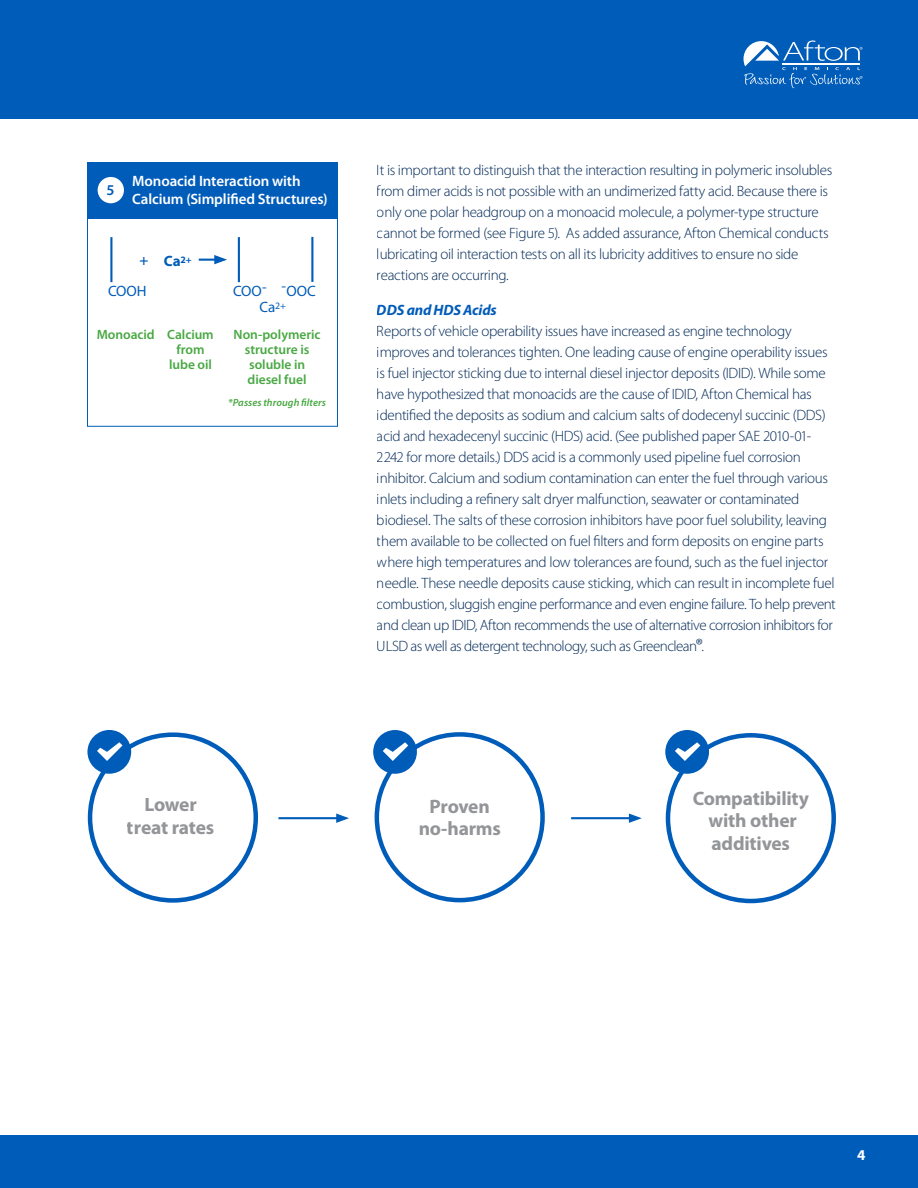
<style>
.page{position:relative;width:918px;height:1188px;background:#fff}
.page>*{position:absolute;margin:0;border:0;box-sizing:border-box;transform-origin:0 0}
.t1{font:700 19.5px/22.5px "Myriad Pro";letter-spacing:-.01em;color:#939598;text-align:center}
.t2{font:300 15px/21px "Myriad Pro";letter-spacing:-.025em;color:#002856}
.t3{font:600 15px/18px "Myriad Pro";letter-spacing:-.01em;color:#fff}
.t4{font:15px "Myriad Pro";letter-spacing:-.005em;color:#005cb9}
.t5{font:italic 700 15px "Myriad Pro";letter-spacing:-.015em;color:#005cb9}
.t6{font:700 15px "Myriad Pro";color:#005cb9}
.t7{font:600 15px "Myriad Pro";color:#005cb9}
.t8{font:700 15px "Myriad Pro";color:#fff}
.t9{font:600 13.5px/15px "Myriad Pro";letter-spacing:-.005em;color:#48a842;text-align:center}
.t10{font:italic 600 10.5px "Myriad Pro";letter-spacing:.005em;color:#48a842}
.s1{font-size:18px}
</style>
<div class="page">
<div style="left:0;top:0;width:918px;height:119px;background:#005cb9"></div>
<div style="left:0;top:1135px;width:918px;height:53px;background:#005cb9"></div>
<div style="left:87px;top:176px;width:251px;height:251px;border:1px solid #005cb9"></div>
<div style="left:87px;top:162px;width:251px;height:57px;background:#005cb9"></div>
<hr style="left:110px;top:237px;width:2px;height:45px;background:#005cb9">
<svg style="left:199px;top:255px;width:28px;height:9px"></svg>
<hr style="left:238px;top:237px;width:2px;height:45px;background:#005cb9">
<hr style="left:311px;top:237px;width:2px;height:45px;background:#005cb9">
<div style="left:88px;top:732px;width:170px;height:171px;border:4px solid #005cb9;border-radius:50%"></div>
<div style="left:375px;top:732px;width:170px;height:170px;border:4px solid #005cb9;border-radius:50%"></div>
<div style="left:666px;top:733px;width:170px;height:170px;border:4px solid #005cb9;border-radius:50%"></div>
<svg style="left:87px;top:730px;width:44px;height:44px"></svg>
<svg style="left:373px;top:730px;width:44px;height:44px"></svg>
<svg style="left:665px;top:730px;width:44px;height:44px"></svg>
<hr style="left:278px;top:817px;width:62px;height:2px;background:#005cb9">
<svg style="left:336px;top:814px;width:13px;height:9px"></svg>
<hr style="left:571px;top:817px;width:62px;height:2px;background:#005cb9">
<svg style="left:629px;top:814px;width:13px;height:9px"></svg>
<svg style="left:744px;top:40px;width:118px;height:48px"></svg>
<div style="left:98px;top:177px;width:26px;height:26px;background:#fff;border-radius:50%"></div>
<p class="t7" style="left:107px;top:182px;width:10px">5</p>
<p class="t3" style="left:132px;top:172px;width:197px">Monoacid Interaction with<br>Calcium (Simplified Structures)</p>
<p class="t7" style="left:140px;top:252px;width:10px">+</p>
<p class="t6" style="left:164px;top:252px;width:29px">Ca<sup>2+</sup></p>
<p class="t4" style="left:108px;top:283px;width:40px">COOH</p>
<p class="t9" style="left:97px;top:328px;width:60px">Monoacid</p>
<p class="t4" style="left:233px;top:283px;width:84px">COO- -OOC</p>
<p class="t4" style="left:260px;top:299px;width:28px">Ca<sup>2+</sup></p>
<p class="t9" style="left:167px;top:328px;width:48px">Calcium from lube oil</p>
<p class="t9" style="left:234px;top:328px;width:89px">Non-polymeric structure is soluble in diesel fuel</p>
<p class="t10" style="left:228px;top:397px;width:99px">*Passes through filters</p>
<p class="t2" style="left:377px;top:160px;width:457px">It is important to distinguish that the interaction resulting in polymeric insolubles from dimer acids is not possible with an undimerized fatty acid. Because there is only one polar headgroup on a monoacid molecule, a polymer-type structure cannot be formed (see Figure 5). As added assurance, Afton Chemical conducts lubricating oil interaction tests on all its lubricity additives to ensure no side reactions are occurring.</p>
<p class="t5" style="left:377px;top:301px;width:121px">DDS and HDS Acids</p>
<p class="t2" style="left:377px;top:320px;width:460px">Reports of vehicle operability issues have increased as engine technology improves and tolerances tighten. One leading cause of engine operability issues is fuel injector sticking due to internal diesel injector deposits (IDID). While some have hypothesized that monoacids are the cause of IDID, Afton Chemical has identified the deposits as sodium and calcium salts of dodecenyl succinic (DDS) acid and hexadecenyl succinic (HDS) acid. (See published paper SAE 2010-01- 2242 for more details.) DDS acid is a commonly used pipeline fuel corrosion inhibitor. Calcium and sodium contamination can enter the fuel through various inlets including a refinery salt dryer malfunction, seawater or contaminated biodiesel. The salts of these corrosion inhibitors have poor fuel solubility, leaving them available to be collected on fuel filters and form deposits on engine parts where high temperatures and low tolerances are found, such as the fuel injector needle. These needle deposits cause sticking, which can result in incomplete fuel combustion, sluggish engine performance and even engine failure. To help prevent and clean up IDID, Afton recommends the use of alternative corrosion inhibitors for ULSD as well as detergent technology, such as Greenclean<span class="s1">®</span>.</p>
<h1 class="t1" style="left:127px;top:794px;width:89px">Lower treat rates</h1>
<h1 class="t1" style="left:419px;top:795px;width:84px">Proven no-harms</h1>
<h1 class="t1" style="left:693px;top:787px;width:118px">Compatibility with other additives</h1>
<p class="t8" style="left:857px;top:1146px;width:10px">4</p>
</div>
